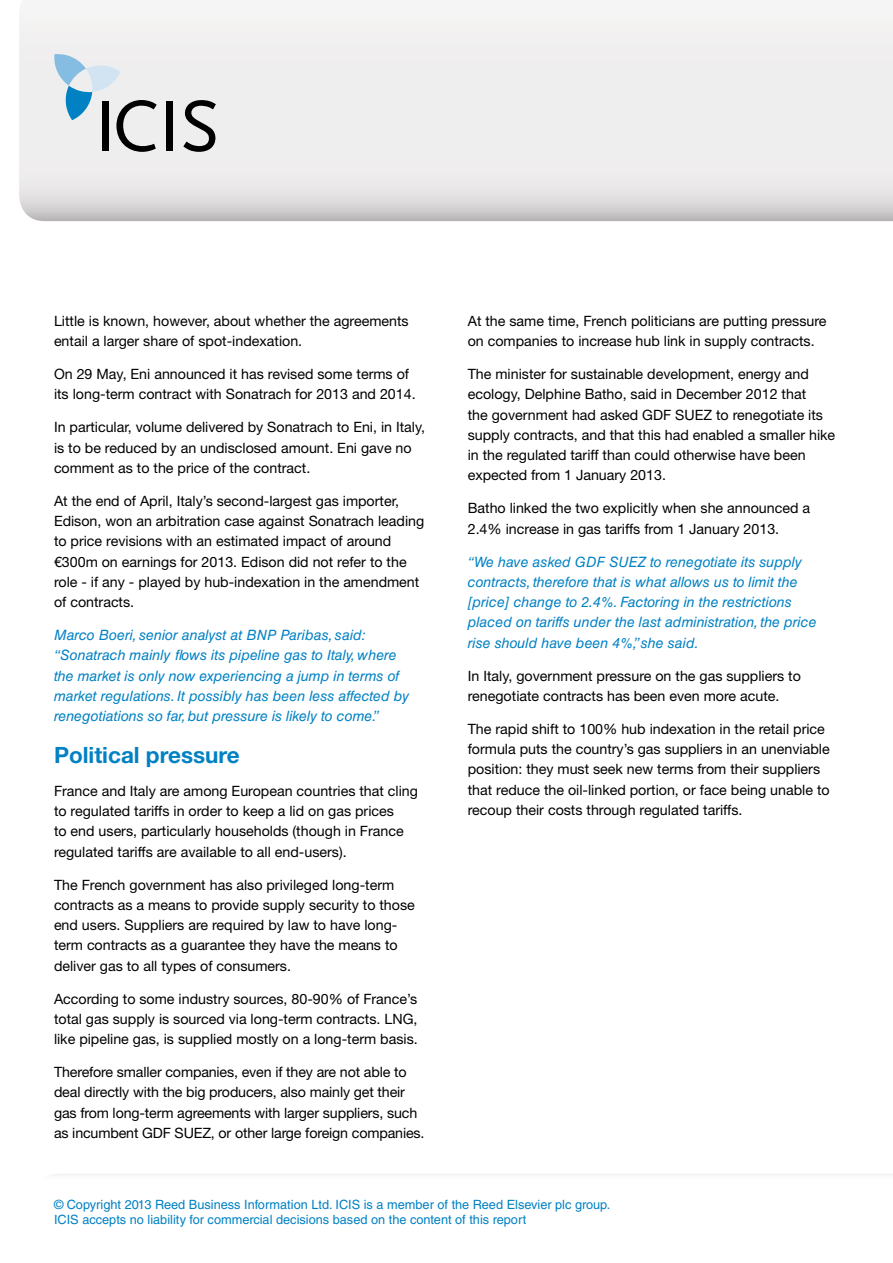
<style>
.page{position:relative;width:893px;height:1263px;background:#fff}
.page>*{position:absolute;margin:0;border:0;box-sizing:border-box;transform-origin:0 0}
.t1{font:700 22.5px "Helvetica Neue LT Std";color:#0081c4}
.t2{font:14.25px/20.2px "Helvetica Neue LT Std";color:#000}
.t3{font:italic 14.25px/20.2px "Helvetica LT Std";color:#0081c4}
.t4{font:12.75px/15px "Helvetica LT Std";color:#0081c4}
</style>
<div class="page">
<svg style="left:55px;top:1174px;width:838px;height:1px"></svg>
<svg style="left:19px;top:14px;width:874px;height:207px"></svg>
<svg style="left:54px;top:54px;width:103px;height:98px;background:#c3ced4"></svg>
<div style="left:167px;top:101px;width:6px;height:50px;background:#000"></div>
<svg style="left:183px;top:100px;width:33px;height:52px;background:#979696"></svg>
<p class="t2" style="left:54px;top:311px;width:356px">Little is known, however, about whether the agreements entail a larger share of spot-indexation.</p>
<p class="t2" style="left:54px;top:364px;width:363px">On 29 May, Eni announced it has revised some terms of its long-term contract with Sonatrach for 2013 and 2014.</p>
<p class="t2" style="left:54px;top:417px;width:373px">In particular, volume delivered by Sonatrach to Eni, in Italy, is to be reduced by an undisclosed amount. Eni gave no comment as to the price of the contract.</p>
<p class="t2" style="left:54px;top:491px;width:372px">At the end of April, Italy’s second-largest gas importer, Edison, won an arbitration case against Sonatrach leading to price revisions with an estimated impact of around €300m on earnings for 2013. Edison did not refer to the role - if any - played by hub-indexation in the amendment of contracts.</p>
<p class="t3" style="left:54px;top:625px;width:357px">Marco Boeri, senior analyst at BNP Paribas, said: “Sonatrach mainly flows its pipeline gas to Italy, where the market is only now experiencing a jump in terms of market regulations. It possibly has been less affected by renegotiations so far, but pressure is likely to come.”</p>
<h1 class="t1" style="left:54px;top:741px;width:187px">Political pressure</h1>
<p class="t2" style="left:54px;top:780px;width:365px">France and Italy are among European countries that cling to regulated tariffs in order to keep a lid on gas prices<br>to end users, particularly households (though in France regulated tariffs are available to all end-users).</p>
<p class="t2" style="left:54px;top:874px;width:362px">The French government has also privileged long-term contracts as a means to provide supply security to those end users. Suppliers are required by law to have long&shy;term contracts as a guarantee they have the means to deliver gas to all types of consumers.</p>
<p class="t2" style="left:54px;top:988px;width:365px;text-align:justify">According to some industry sources, 80-90% of France’s total gas supply is sourced via long-term contracts. LNG, like pipeline gas, is supplied mostly on a long-term basis.</p>
<p class="t2" style="left:54px;top:1062px;width:372px">Therefore smaller companies, even if they are not able to deal directly with the big producers, also mainly get their gas from long-term agreements with larger suppliers, such as incumbent GDF SUEZ, or other large foreign companies.</p>
<p class="t2" style="left:468px;top:310px;width:360px">At the same time, French politicians are putting pressure on companies to increase hub link in supply contracts.</p>
<p class="t2" style="left:468px;top:364px;width:369px">The minister for sustainable development, energy and ecology, Delphine Batho, said in December 2012 that<br>the government had asked GDF SUEZ to renegotiate its supply contracts, and that this had enabled a smaller hike in the regulated tariff than could otherwise have been expected from 1 January 2013.</p>
<p class="t2" style="left:468px;top:498px;width:344px">Batho linked the two explicitly when she announced a<br>2.4% increase in gas tariffs from 1 January 2013.</p>
<p class="t3" style="left:468px;top:551px;width:350px">“We have asked GDF SUEZ to renegotiate its supply contracts, therefore that is what allows us to limit the [price] change to 2.4%. Factoring in the restrictions placed on tariffs under the last administration, the price rise should have been 4%,” she said.</p>
<p class="t2" style="left:468px;top:665px;width:335px">In Italy, government pressure on the gas suppliers to renegotiate contracts has been even more acute.</p>
<p class="t2" style="left:468px;top:718px;width:363px">The rapid shift to 100% hub indexation in the retail price formula puts the country’s gas suppliers in an unenviable position: they must seek new terms from their suppliers that reduce the oil-linked portion, or face being unable to recoup their costs through regulated tariffs.</p>
<p class="t4" style="left:54px;top:1197px;width:558px">© Copyright 2013 Reed Business Information Ltd. ICIS is a member of the Reed Elsevier plc group.<br>ICIS accepts no liability for commercial decisions based on the content of this report</p>
</div>
